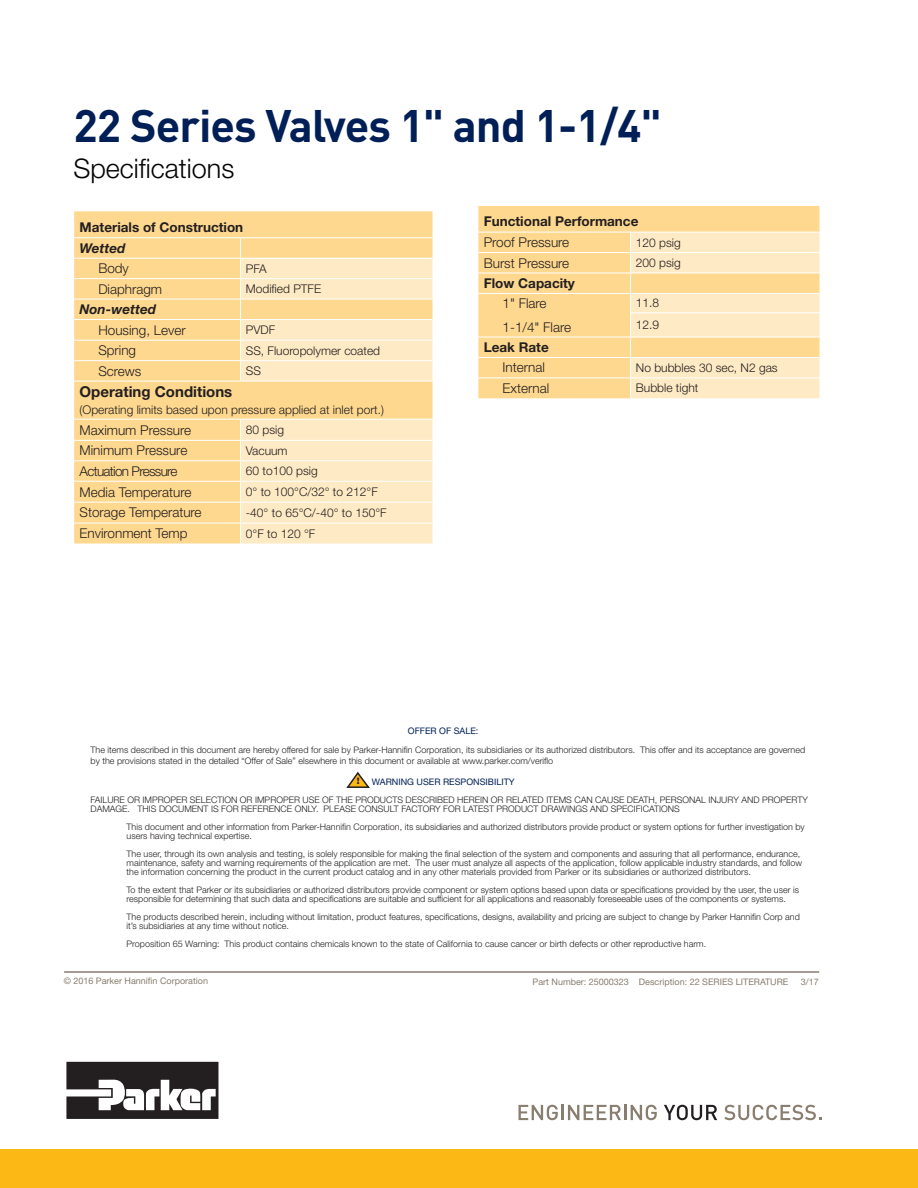
<style>
.page{position:relative;width:918px;height:1188px;background:#fff}
.page>*{position:absolute;margin:0;border:0;box-sizing:border-box;transform-origin:0 0}
.t1{font:700 45px "DINOT";letter-spacing:-.02em;color:#001f56}
.t2{font:300 27px "Helvetica Neue LT Std";color:#040503}
.t3{font:700 15px "Helvetica Neue LT Std";color:#231f20}
.t4{font:300 13.5px/23.1px "Helvetica Neue LT Std";color:#231f20}
.t5{font:700 13.5px "Helvetica Neue LT Std";color:#231f20}
.t6{font:300 13.5px "Helvetica Neue LT Std";letter-spacing:-.05em;color:#231f20}
.t7{font:italic 700 13.5px "Helvetica Neue LT Std";color:#231f20}
.t8{font:300 12px/21.8px "Helvetica Neue LT Std";color:#231f20}
.t9{font:300 9px/9px "Helvetica Neue LT Std";color:#231f20}
.t10{font:9px "Helvetica Neue LT Std";color:#887d6e}
.t11{font:9px "Helvetica Neue LT Std";color:#001f56}
.t12{font:900 9px "Helvetica Neue LT Std";color:#231f20}
</style>
<div class="page">
<div style="left:0;top:1150px;width:918px;height:38px;background:#fcb814"></div>
<svg style="left:346px;top:771px;width:24px;height:17px"></svg>
<div style="left:74px;top:211px;width:359px;height:333px;background:#fed88f"></div>
<svg style="left:240px;top:259px;width:193px;height:285px;background:#fee6ba"></svg>
<hr style="left:74px;top:237px;width:166px;height:1px;background:#fff">
<hr style="left:240px;top:237px;width:193px;height:1px;background:#fff">
<hr style="left:74px;top:258px;width:166px;height:1px;background:#fff">
<hr style="left:240px;top:258px;width:193px;height:1px;background:#fff">
<hr style="left:74px;top:278px;width:166px;height:1px;background:#fff">
<hr style="left:240px;top:278px;width:193px;height:1px;background:#fff">
<hr style="left:74px;top:299px;width:166px;height:1px;background:#fff">
<hr style="left:240px;top:299px;width:193px;height:1px;background:#fff">
<hr style="left:74px;top:319px;width:166px;height:1px;background:#fff">
<hr style="left:240px;top:319px;width:193px;height:1px;background:#fff">
<hr style="left:74px;top:340px;width:166px;height:1px;background:#fff">
<hr style="left:240px;top:340px;width:193px;height:1px;background:#fff">
<hr style="left:74px;top:360px;width:166px;height:1px;background:#fff">
<hr style="left:240px;top:360px;width:193px;height:1px;background:#fff">
<hr style="left:74px;top:381px;width:166px;height:1px;background:#fff">
<hr style="left:240px;top:381px;width:193px;height:1px;background:#fff">
<hr style="left:74px;top:419px;width:166px;height:1px;background:#fff">
<hr style="left:240px;top:419px;width:193px;height:1px;background:#fff">
<hr style="left:74px;top:440px;width:166px;height:1px;background:#fff">
<hr style="left:240px;top:440px;width:193px;height:1px;background:#fff">
<hr style="left:74px;top:460px;width:166px;height:1px;background:#fff">
<hr style="left:240px;top:460px;width:193px;height:1px;background:#fff">
<hr style="left:74px;top:481px;width:166px;height:1px;background:#fff">
<hr style="left:240px;top:481px;width:193px;height:1px;background:#fff">
<hr style="left:74px;top:502px;width:166px;height:1px;background:#fff">
<hr style="left:240px;top:502px;width:193px;height:1px;background:#fff">
<hr style="left:74px;top:523px;width:166px;height:1px;background:#fff">
<hr style="left:240px;top:523px;width:193px;height:1px;background:#fff">
<svg style="left:240px;top:238px;width:1px;height:143px"></svg>
<svg style="left:240px;top:420px;width:1px;height:124px"></svg>
<div style="left:478px;top:206px;width:342px;height:192px;background:#fed88f"></div>
<hr style="left:478px;top:232px;width:153px;height:1px;background:#fff">
<hr style="left:478px;top:252px;width:153px;height:1px;background:#fff">
<hr style="left:478px;top:273px;width:153px;height:1px;background:#fff">
<hr style="left:478px;top:293px;width:153px;height:1px;background:#fff">
<hr style="left:478px;top:337px;width:153px;height:1px;background:#fff">
<hr style="left:478px;top:357px;width:153px;height:1px;background:#fff">
<hr style="left:478px;top:378px;width:153px;height:1px;background:#fff">
<svg style="left:630px;top:232px;width:190px;height:166px;background:#fee6ba"></svg>
<svg style="left:66px;top:1062px;width:152px;height:57px"></svg>
<svg style="left:519px;top:1105px;width:39px;height:15px"></svg>
<hr style="left:561px;top:1105px;width:3px;height:15px;background:#887d6e">
<svg style="left:568px;top:1105px;width:89px;height:15px"></svg>
<svg style="left:664px;top:1105px;width:53px;height:15px"></svg>
<svg style="left:724px;top:1105px;width:98px;height:15px"></svg>
<hr style="left:64px;top:971px;width:755px;height:2px;background:#887d6e">
<h1 class="t1" style="left:73px;top:96px;width:590px">22 Series Valves 1" and 1-1/4"</h1>
<h2 class="t2" style="left:73px;top:152px;width:163px">Specifications</h2>
<h3 class="t5" style="left:80px;top:219px;width:165px">Materials of Construction</h3>
<h3 class="t7" style="left:80px;top:240px;width:47px">Wetted</h3>
<h3 class="t4" style="left:98px;top:257px;width:32px">Body</h3>
<h3 class="t8" style="left:246px;top:257px;width:22px">PFA</h3>
<h3 class="t4" style="left:98px;top:277px;width:65px">Diaphragm</h3>
<h3 class="t8" style="left:246px;top:278px;width:77px">Modified PTFE</h3>
<h3 class="t7" style="left:80px;top:301px;width:78px">Non-wetted</h3>
<h3 class="t4" style="left:98px;top:318px;width:89px">Housing, Lever</h3>
<h3 class="t8" style="left:246px;top:319px;width:31px">PVDF</h3>
<h3 class="t4" style="left:98px;top:339px;width:39px">Spring</h3>
<h3 class="t8" style="left:246px;top:339px;width:136px">SS, Fluoropolymer coated</h3>
<h3 class="t4" style="left:98px;top:359px;width:45px">Screws</h3>
<h3 class="t8" style="left:246px;top:360px;width:17px">SS</h3>
<h3 class="t3" style="left:80px;top:383px;width:154px">Operating Conditions</h3>
<h3 class="t8" style="left:80px;top:398px;width:306px">(Operating limits based upon pressure applied at inlet port.)</h3>
<h3 class="t4" style="left:80px;top:418px;width:113px">Maximum Pressure</h3>
<h3 class="t8" style="left:246px;top:419px;width:40px">80 psig</h3>
<h3 class="t4" style="left:80px;top:439px;width:109px">Minimum Pressure</h3>
<h3 class="t8" style="left:246px;top:439px;width:43px">Vacuum</h3>
<h3 class="t6" style="left:80px;top:463px;width:100px">Actuation Pressure</h3>
<h3 class="t8" style="left:246px;top:460px;width:73px">60 to100 psig</h3>
<h3 class="t4" style="left:80px;top:480px;width:113px">Media Temperature</h3>
<h3 class="t8" style="left:246px;top:481px;width:133px">0° to 100°C/32° to 212°F</h3>
<h3 class="t4" style="left:80px;top:501px;width:124px">Storage Temperature</h3>
<h3 class="t8" style="left:246px;top:502px;width:142px">-40° to 65°C/-40° to 150°F</h3>
<h3 class="t4" style="left:80px;top:521px;width:110px">Environment Temp</h3>
<h3 class="t8" style="left:246px;top:522px;width:71px">0°F to 120 °F</h3>
<h3 class="t5" style="left:484px;top:213px;width:156px">Functional Performance</h3>
<h3 class="t4" style="left:484px;top:231px;width:87px">Proof Pressure</h3>
<h3 class="t8" style="left:636px;top:231px;width:46px">120 psig</h3>
<h3 class="t4" style="left:484px;top:251px;width:87px">Burst Pressure</h3>
<h3 class="t8" style="left:636px;top:252px;width:46px">200 psig</h3>
<h3 class="t5" style="left:484px;top:275px;width:93px">Flow Capacity</h3>
<h3 class="t4" style="left:503px;top:292px;width:70px">1" Flare<br>1-1/4" Flare</h3>
<h3 class="t8" style="left:636px;top:292px;width:25px">11.8<br>12.9</h3>
<h3 class="t5" style="left:484px;top:339px;width:67px">Leak Rate</h3>
<h3 class="t4" style="left:503px;top:356px;width:44px">Internal</h3>
<h3 class="t8" style="left:636px;top:357px;width:143px">No bubbles 30 sec, N2 gas</h3>
<h3 class="t4" style="left:503px;top:376px;width:48px">External</h3>
<h3 class="t8" style="left:636px;top:377px;width:64px">Bubble tight</h3>
<p class="t11" style="left:408px;top:725px;width:72px">OFFER OF SALE:</p>
<p class="t9" style="left:91px;top:745px;width:716px;line-height:10.5px">The items described in this document are hereby offered for sale by Parker-Hannifin Corporation, its subsidiaries or its authorized distributors. This offer and its acceptance are governed by the provisions stated in the detailed “Offer of Sale” elsewhere in this document or available at www.parker.com/veriflo</p>
<p class="t11" style="left:372px;top:776px;width:144px">WARNING USER RESPONSIBILITY</p>
<p class="t9" style="left:91px;top:795px;width:719px">FAILURE OR IMPROPER SELECTION OR IMPROPER USE OF THE PRODUCTS DESCRIBED HEREIN OR RELATED ITEMS CAN CAUSE DEATH, PERSONAL INJURY AND PROPERTY<br>DAMAGE. THIS DOCUMENT IS FOR REFERENCE ONLY. PLEASE CONSULT FACTORY FOR LATEST PRODUCT DRAWINGS AND SPECIFICATIONS</p>
<p class="t9" style="left:127px;top:822px;width:680px">This document and other information from Parker-Hannifin Corporation, its subsidiaries and authorized distributors provide product or system options for further investigation by users having technical expertise.</p>
<p class="t9" style="left:127px;top:849px;width:677px">The user, through its own analysis and testing, is solely responsible for making the final selection of the system and components and assuring that all performance, endurance, maintenance, safety and warning requirements of the application are met. The user must analyze all aspects of the application, follow applicable industry standards, and follow the information concerning the product in the current product catalog and in any other materials provided from Parker or its subsidiaries or authorized distributors.</p>
<p class="t9" style="left:127px;top:885px;width:674px">To the extent that Parker or its subsidiaries or authorized distributors provide component or system options based upon data or specifications provided by the user, the user is responsible for determining that such data and specifications are suitable and sufficient for all applications and reasonably foreseeable uses of the components or systems.</p>
<p class="t9" style="left:127px;top:912px;width:675px">The products described herein, including without limitation, product features, specifications, designs, availability and pricing are subject to change by Parker Hannifin Corp and it’s subsidiaries at any time without notice.</p>
<p class="t9" style="left:127px;top:939px;width:581px">Proposition 65 Warning: This product contains chemicals known to the state of California to cause cancer or birth defects or other reproductive harm.</p>
<p class="t12" style="left:357px;top:775px;width:4px">!</p>
<p class="t10" style="left:64px;top:975px;width:146px">© 2016 Parker Hannifin Corporation</p>
<p class="t10" style="left:533px;top:977px;width:257px">Part Number: 25000323 Description: 22 SERIES LITERATURE</p>
<p class="t10" style="left:801px;top:977px;width:20px">3/17</p>
</div>
